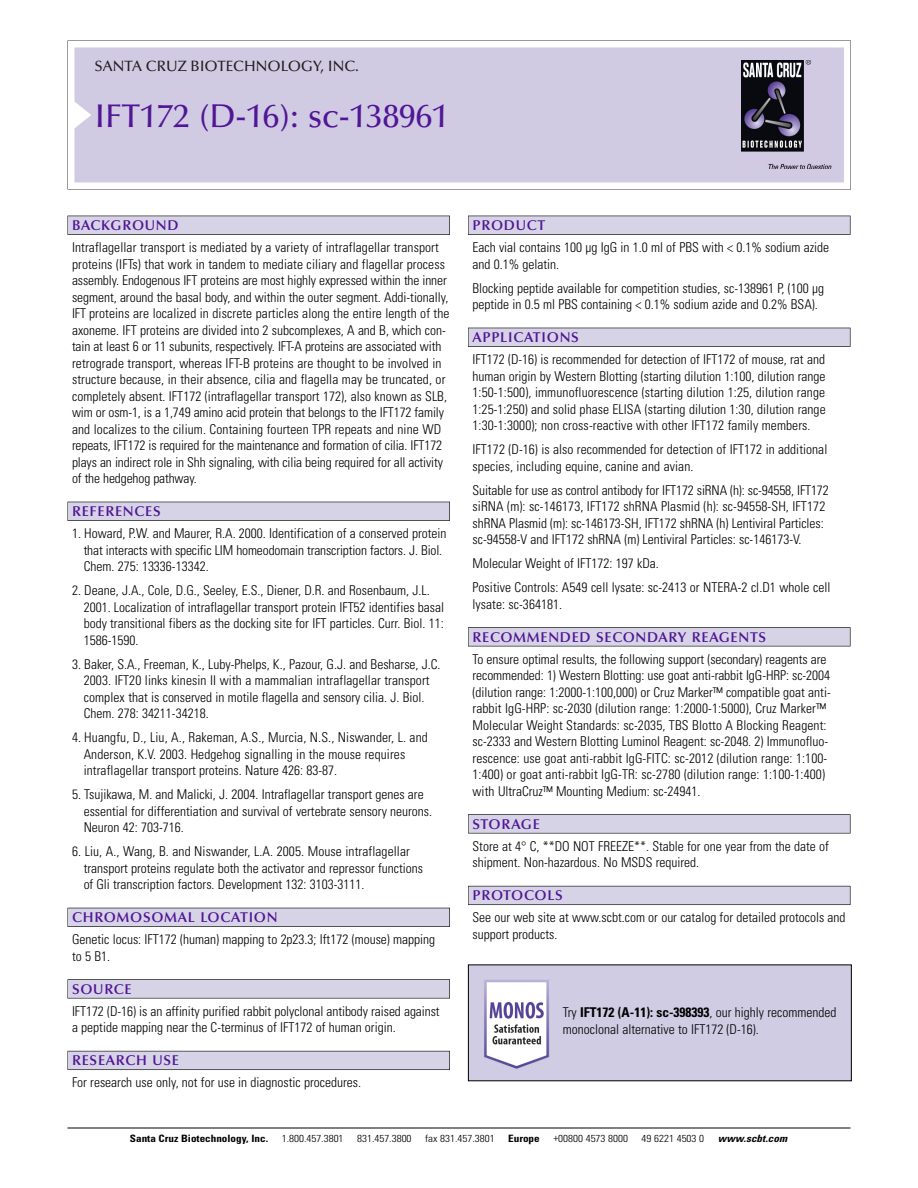
<style>
.page{position:relative;width:918px;height:1188px;background:#fff}
.page>*{position:absolute;margin:0;border:0;box-sizing:border-box;transform-origin:0 0}
.t1{font:500 33px "Optima";color:#511695}
.t2{font:500 15px "Optima";color:#231f20}
.t3{font:600 14.25px "Optima";letter-spacing:.05em;color:#511695}
.t4{font:300 condensed 13.5px/16.5px "Univers";color:#000}
.t5{font:300 condensed 10.2px "Univers";color:#000;scale:1.1 1}
.t6{font:700 condensed 10.2px "Univers";color:#000;scale:1.1 1}
.t7{font:italic 700 condensed 10.2px "Univers";letter-spacing:.005em;color:#000;scale:1.1 1}
.s1{font-weight:700}
</style>
<div class="page">
<svg style="left:68px;top:40px;width:783px;height:149px"></svg>
<div style="left:74px;top:47px;width:770px;height:135px;background:#d1cae3"></div>
<img style="left:741px;top:60px;width:90px;height:108px">
<div style="left:68px;top:216px;width:382px;height:19px;background:#525155"></div>
<div style="left:68px;top:216px;width:381px;height:18px;background:#d7d3e7"></div>
<div style="left:68px;top:502px;width:382px;height:19px;background:#515055"></div>
<div style="left:68px;top:502px;width:381px;height:18px;background:#d7d3e7"></div>
<div style="left:68px;top:908px;width:382px;height:19px;background:#525158"></div>
<div style="left:68px;top:908px;width:381px;height:18px;background:#d7d3e7"></div>
<div style="left:68px;top:979px;width:382px;height:19px;background:#575759"></div>
<div style="left:68px;top:980px;width:381px;height:18px;background:#d7d3e7"></div>
<div style="left:68px;top:1051px;width:382px;height:19px;background:#5b5a62"></div>
<div style="left:68px;top:1051px;width:381px;height:18px;background:#d7d3e7"></div>
<div style="left:468px;top:216px;width:382px;height:19px;background:#525155"></div>
<div style="left:468px;top:216px;width:382px;height:18px;background:#d7d3e7"></div>
<div style="left:468px;top:328px;width:382px;height:19px;background:#515055"></div>
<div style="left:468px;top:328px;width:382px;height:18px;background:#d7d3e7"></div>
<div style="left:468px;top:627px;width:382px;height:19px;background:#545357"></div>
<div style="left:468px;top:628px;width:382px;height:18px;background:#d7d3e7"></div>
<div style="left:468px;top:814px;width:382px;height:19px;background:#575759"></div>
<div style="left:468px;top:815px;width:382px;height:18px;background:#d7d3e7"></div>
<div style="left:468px;top:886px;width:382px;height:19px;background:#5b5a62"></div>
<div style="left:468px;top:886px;width:382px;height:18px;background:#d7d3e7"></div>
<hr style="left:68px;top:1128px;width:782px;height:1px;background:#000">
<img style="left:470px;top:966px;width:380px;height:113px">
<p class="t2" style="left:94px;top:61px;width:266px">SANTA CRUZ BIOTECHNOLOGY, INC.</p>
<h1 class="t1" style="left:94px;top:103px;width:356px">IFT172 (D-16): sc-138961</h1>
<p class="t3" style="left:72px;top:219px;width:108px">BACKGROUND</p>
<p class="t4" style="left:72px;top:240px;width:379px">Intraflagellar transport is mediated by a variety of intraflagellar transport proteins (IFTs) that work in tandem to mediate ciliary and flagellar process assembly. Endogenous IFT proteins are most highly expressed within the inner segment, around the basal body, and within the outer segment. Addi-tionally, IFT proteins are localized in discrete particles along the entire length of the axoneme. IFT proteins are divided into 2 subcomplexes, A and B, which con&shy;tain at least 6 or 11 subunits, respectively. IFT-A proteins are associated with retrograde transport, whereas IFT-B proteins are thought to be involved in structure because, in their absence, cilia and flagella may be truncated, or completely absent. IFT172 (intraflagellar transport 172), also known as SLB, wim or osm-1, is a 1,749 amino acid protein that belongs to the IFT172 family and localizes to the cilium. Containing fourteen TPR repeats and nine WD repeats, IFT172 is required for the maintenance and formation of cilia. IFT172 plays an indirect role in Shh signaling, with cilia being required for all activity of the hedgehog pathway.</p>
<p class="t3" style="left:72px;top:506px;width:90px">REFERENCES</p>
<p class="t4" style="left:84px;top:526px;width:364px;text-indent:-12px">1. Howard, P.W. and Maurer, R.A. 2000. Identification of a conserved protein that interacts with specific LIM homeodomain transcription factors. J. Biol.<br>Chem. 275: 13336-13342.</p>
<p class="t4" style="left:84px;top:583px;width:362px;text-indent:-12px">2. Deane, J.A., Cole, D.G., Seeley, E.S., Diener, D.R. and Rosenbaum, J.L.<br>2001. Localization of intraflagellar transport protein IFT52 identifies basal body transitional fibers as the docking site for IFT particles. Curr. Biol. 11:<br>1586-1590.</p>
<p class="t4" style="left:84px;top:657px;width:358px;text-indent:-12px">3. Baker, S.A., Freeman, K., Luby-Phelps, K., Pazour, G.J. and Besharse, J.C.<br>2003. IFT20 links kinesin II with a mammalian intraflagellar transport complex that is conserved in motile flagella and sensory cilia. J. Biol.<br>Chem. 278: 34211-34218.</p>
<p class="t4" style="left:84px;top:730px;width:346px;text-indent:-12px">4. Huangfu, D., Liu, A., Rakeman, A.S., Murcia, N.S., Niswander, L. and<br>Anderson, K.V. 2003. Hedgehog signalling in the mouse requires intraflagellar transport proteins. Nature 426: 83-87.</p>
<p class="t4" style="left:84px;top:787px;width:350px;text-indent:-12px">5. Tsujikawa, M. and Malicki, J. 2004. Intraflagellar transport genes are essential for differentiation and survival of vertebrate sensory neurons.<br>Neuron 42: 703-716.</p>
<p class="t4" style="left:84px;top:844px;width:341px;text-indent:-12px">6. Liu, A., Wang, B. and Niswander, L.A. 2005. Mouse intraflagellar transport proteins regulate both the activator and repressor functions of Gli transcription factors. Development 132: 3103-3111.</p>
<p class="t3" style="left:72px;top:912px;width:207px">CHROMOSOMAL LOCATION</p>
<p class="t4" style="left:72px;top:932px;width:365px">Genetic locus: IFT172 (human) mapping to 2p23.3; Ift172 (mouse) mapping to 5 B1.</p>
<p class="t3" style="left:72px;top:983px;width:61px">SOURCE</p>
<p class="t4" style="left:72px;top:1004px;width:369px">IFT172 (D-16) is an affinity purified rabbit polyclonal antibody raised against a peptide mapping near the C-terminus of IFT172 of human origin.</p>
<p class="t3" style="left:72px;top:1055px;width:109px">RESEARCH USE</p>
<p class="t4" style="left:72px;top:1075px;width:290px">For research use only, not for use in diagnostic procedures.</p>
<p class="t3" style="left:473px;top:219px;width:74px">PRODUCT</p>
<p class="t4" style="left:473px;top:240px;width:358px">Each vial contains 100 µg IgG in 1.0 ml of PBS with &lt; 0.1% sodium azide and 0.1% gelatin.</p>
<p class="t4" style="left:473px;top:281px;width:353px">Blocking peptide available for competition studies, sc-138961 P, (100 µg peptide in 0.5 ml PBS containing &lt; 0.1% sodium azide and 0.2% BSA).</p>
<p class="t3" style="left:473px;top:332px;width:108px">APPLICATIONS</p>
<p class="t4" style="left:473px;top:352px;width:355px;text-align:justify">IFT172 (D-16) is recommended for detection of IFT172 of mouse, rat and human origin by Western Blotting (starting dilution 1:100, dilution range 1:50-1:500), immunofluorescence (starting dilution 1:25, dilution range 1:25-1:250) and solid phase ELISA (starting dilution 1:30, dilution range 1:30-1:3000); non cross-reactive with other IFT172 family members.</p>
<p class="t4" style="left:473px;top:442px;width:356px">IFT172 (D-16) is also recommended for detection of IFT172 in additional species, including equine, canine and avian.</p>
<p class="t4" style="left:473px;top:483px;width:358px">Suitable for use as control antibody for IFT172 siRNA (h): sc-94558, IFT172 siRNA (m): sc-146173, IFT172 shRNA Plasmid (h): sc-94558-SH, IFT172 shRNA Plasmid (m): sc-146173-SH, IFT172 shRNA (h) Lentiviral Particles: sc-94558-V and IFT172 shRNA (m) Lentiviral Particles: sc-146173-V.</p>
<p class="t4" style="left:473px;top:553px;width:359px;line-height:24px">Molecular Weight of IFT172: 197 kDa.<br>Positive Controls: A549 cell lysate: sc-2413 or NTERA-2 cl.D1 whole cell</p>
<p class="t4" style="left:473px;top:597px;width:91px">lysate: sc-364181.</p>
<p class="t3" style="left:473px;top:631px;width:295px">RECOMMENDED SECONDARY REAGENTS</p>
<p class="t4" style="left:473px;top:652px;width:360px">To ensure optimal results, the following support (secondary) reagents are recommended: 1) Western Blotting: use goat anti-rabbit IgG-HRP: sc-2004 (dilution range: 1:2000-1:100,000) or Cruz Marker™ compatible goat anti&shy;rabbit IgG-HRP: sc-2030 (dilution range: 1:2000-1:5000), Cruz Marker™ Molecular Weight Standards: sc-2035, TBS Blotto A Blocking Reagent: sc-2333 and Western Blotting Luminol Reagent: sc-2048. 2) Immunofluo&shy;rescence: use goat anti-rabbit IgG-FITC: sc-2012 (dilution range: 1:100- 1:400) or goat anti-rabbit IgG-TR: sc-2780 (dilution range: 1:100-1:400) with UltraCruz™ Mounting Medium: sc-24941.</p>
<p class="t3" style="left:473px;top:818px;width:69px">STORAGE</p>
<p class="t4" style="left:473px;top:839px;width:358px">Store at 4° C, **DO NOT FREEZE**. Stable for one year from the date of shipment. Non-hazardous. No MSDS required.</p>
<p class="t3" style="left:473px;top:890px;width:92px">PROTOCOLS</p>
<p class="t4" style="left:473px;top:910px;width:375px">See our web site at www.scbt.com or our catalog for detailed protocols and support products.</p>
<p class="t4" style="left:563px;top:1005px;width:275px">Try <span class="s1">IFT172 (A-11): sc-398393</span>, our highly recommended monoclonal alternative to IFT172 (D-16).</p>
<p class="t6" style="left:130px;top:1135px;width:127px">Santa Cruz Biotechnology, Inc.</p>
<p class="t5" style="left:282px;top:1135px;width:58px">1.800.457.3801</p>
<p class="t5" style="left:357px;top:1135px;width:51px">831.457.3800</p>
<p class="t5" style="left:425px;top:1135px;width:65px">fax 831.457.3801</p>
<p class="t6" style="left:508px;top:1135px;width:30px">Europe</p>
<p class="t5" style="left:553px;top:1135px;width:69px">+00800 4573 8000</p>
<p class="t5" style="left:642px;top:1135px;width:58px">49 6221 4503 0</p>
<p class="t7" style="left:718px;top:1135px;width:64px">www.scbt.com</p>
</div>
